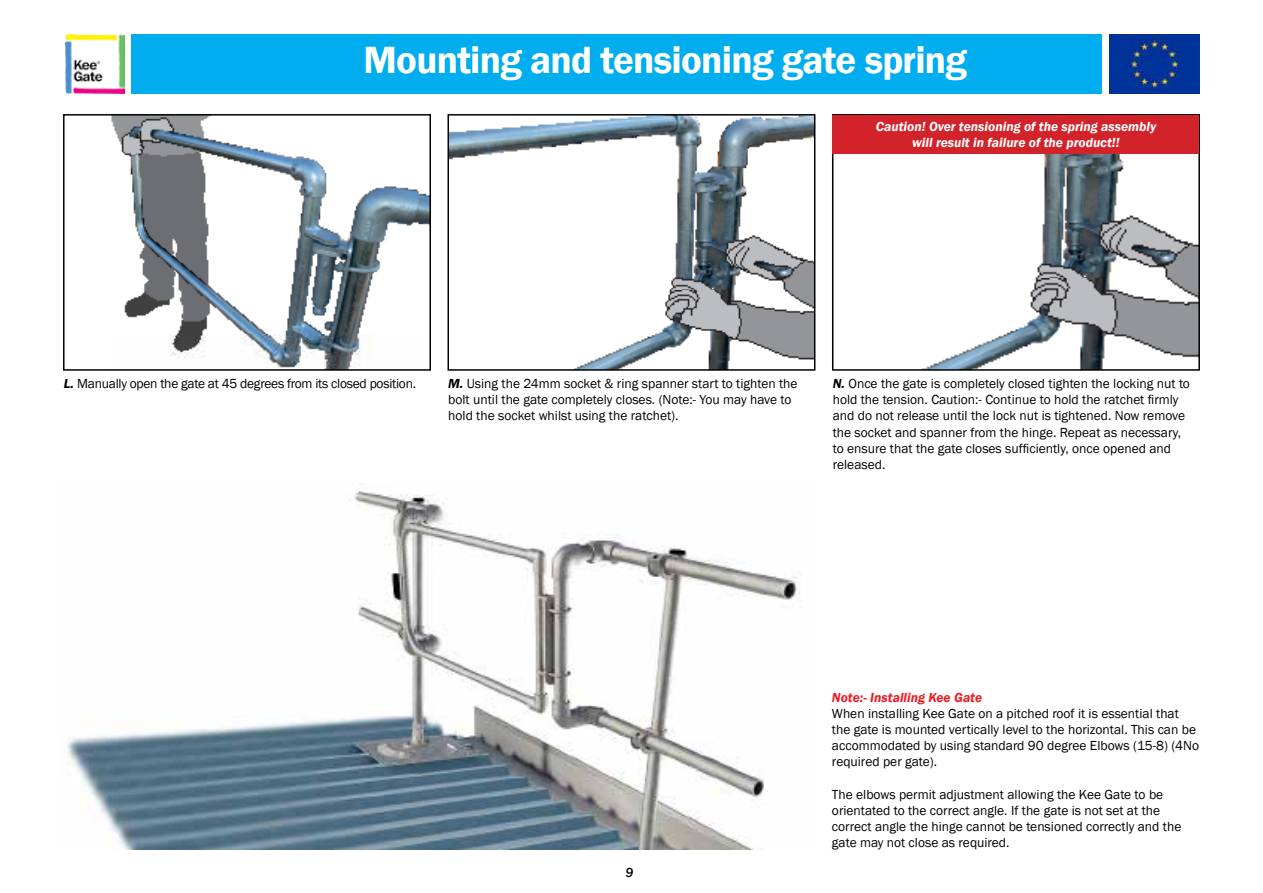
<style>
.page{position:relative;width:1263px;height:893px;background:#fff}
.page>*{position:absolute;margin:0;border:0;box-sizing:border-box;transform-origin:0 0}
.t1{font:600 39px "Franklin Gothic";letter-spacing:-.02em;color:#fff}
.t2{font:13.5px/16.2px "Franklin Gothic";color:#000}
.t3{font:italic 600 13.5px/16.2px "Franklin Gothic";color:#fff;text-align:center}
.t4{font:13.5px "Franklin Gothic";letter-spacing:-.02em;color:#000}
.t5{font:italic 600 13.5px "Franklin Gothic";color:#ed1d24}
.t6{font:italic 500 13.5px "Franklin Gothic";color:#000}
.s1{font-weight:600;font-style:italic}
</style>
<div class="page">
<div style="left:131px;top:34px;width:1068px;height:60px;background:#00aeef"></div>
<img style="left:66px;top:34px;width:59px;height:60px">
<div style="left:1102px;top:33px;width:97px;height:62px;background:#fff"></div>
<img style="left:1110px;top:34px;width:89px;height:60px">
<img style="left:926px;top:154px;width:271px;height:214px">
<div style="left:832px;top:114px;width:368px;height:257px;border:2px solid #000"></div>
<img style="left:450px;top:117px;width:362px;height:251px">
<div style="left:447px;top:114px;width:368px;height:257px;border:2px solid #000"></div>
<img style="left:111px;top:117px;width:317px;height:251px">
<div style="left:63px;top:114px;width:368px;height:257px;border:2px solid #000"></div>
<div style="left:833px;top:115px;width:366px;height:39px;background:#d2232a"></div>
<img style="left:67px;top:484px;width:734px;height:365px">
<h1 class="t1" style="left:363px;top:36px;width:605px">Mounting and tensioning gate spring</h1>
<p class="t3" style="left:876px;top:118px;width:282px">Caution! Over tensioning of the spring assembly will result in failure of the product!!</p>
<p class="t4" style="left:64px;top:375px;width:354px"><span class="s1">L.</span> Manually open the gate at 45 degrees from its closed position.</p>
<p class="t2" style="left:448px;top:376px;width:351px"><span class="s1">M.</span> Using the 24mm socket &amp; ring spanner start to tighten the bolt until the gate completely closes. (Note:- You may have to hold the socket whilst using the ratchet).</p>
<p class="t2" style="left:833px;top:376px;width:359px"><span class="s1">N.</span> Once the gate is completely closed tighten the locking nut to hold the tension. Caution:- Continue to hold the ratchet firmly and do not release until the lock nut is tightened. Now remove the socket and spanner from the hinge. Repeat as necessary, to ensure that the gate closes sufficiently, once opened and released.</p>
<p class="t6" style="left:625px;top:864px;width:9px">9</p>
<p class="t5" style="left:832px;top:688px;width:152px">Note:- Installing Kee Gate</p>
<p class="t2" style="left:832px;top:705px;width:369px">When installing Kee Gate on a pitched roof it is essential that the gate is mounted vertically level to the horizontal. This can be accommodated by using standard 90 degree Elbows (15-8) (4No required per gate).</p>
<p class="t2" style="left:832px;top:786px;width:351px">The elbows permit adjustment allowing the Kee Gate to be orientated to the correct angle. If the gate is not set at the correct angle the hinge cannot be tensioned correctly and the gate may not close as required.</p>
</div>
